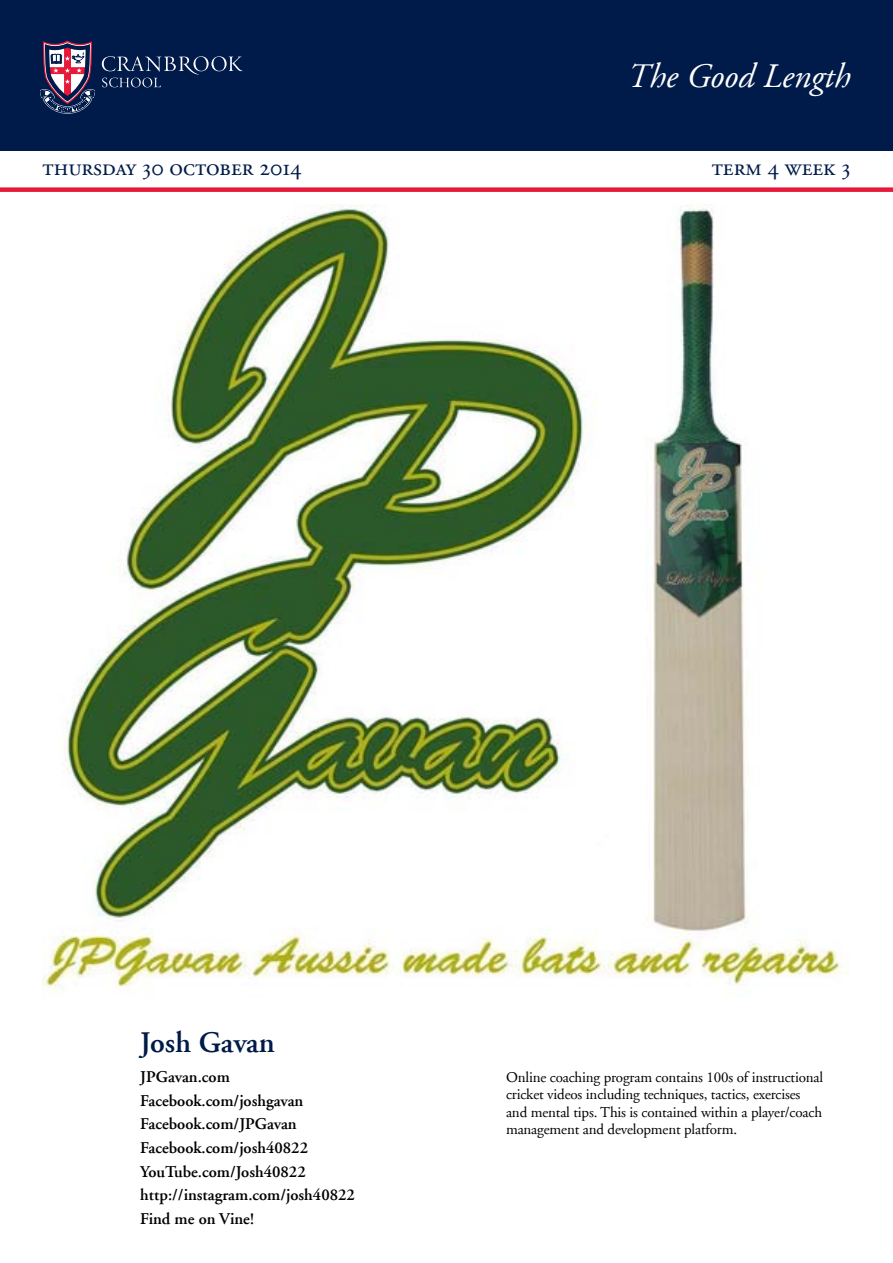
<style>
.page{position:relative;width:893px;height:1263px;background:#fff}
.page>*{position:absolute;margin:0;border:0;box-sizing:border-box;transform-origin:0 0}
.t1{font:italic 34.5px "Adobe Garamond";color:#fff}
.t2{font:600 30px "Adobe Garamond";color:#001b49}
.t3{font:24px "Adobe Garamond Regular SC";color:#001b49}
.t4{font:600 16.5px/23.7px "Adobe Garamond";color:#000}
.t5{font:15px/17.2px "Adobe Garamond";letter-spacing:-.01em;color:#000}
</style>
<div class="page">
<img style="left:43px;top:205px;width:807px;height:789px">
<div style="left:0;top:0;width:893px;height:151px;background:#001b49"></div>
<svg style="left:102px;top:56px;width:141px;height:31px"></svg>
<svg style="left:40px;top:41px;width:55px;height:73px"></svg>
<div style="left:0;top:187px;width:893px;height:5px;background:#e71939"></div>
<h1 class="t1" style="left:628px;top:58px;width:224px">The Good Length</h1>
<h3 class="t3" style="left:43px;top:154px;width:261px">thursday 30 october 2014</h3>
<h3 class="t3" style="left:712px;top:154px;width:140px">term 4 week 3</h3>
<h2 class="t2" style="left:140px;top:1026px;width:136px">Josh Gavan</h2>
<p class="t4" style="left:140px;top:1065px;width:216px">JPGavan.com<br>Facebook.com/joshgavan<br>Facebook.com/JPGavan<br>Facebook.com/josh40822<br>YouTube.com/Josh40822 http://instagram.com/josh40822<br>Find me on Vine!</p>
<p class="t5" style="left:506px;top:1069px;width:319px">Online coaching program contains 100s of instructional cricket videos including techniques, tactics, exercises and mental tips. This is contained within a player/coach management and development platform.</p>
</div>
